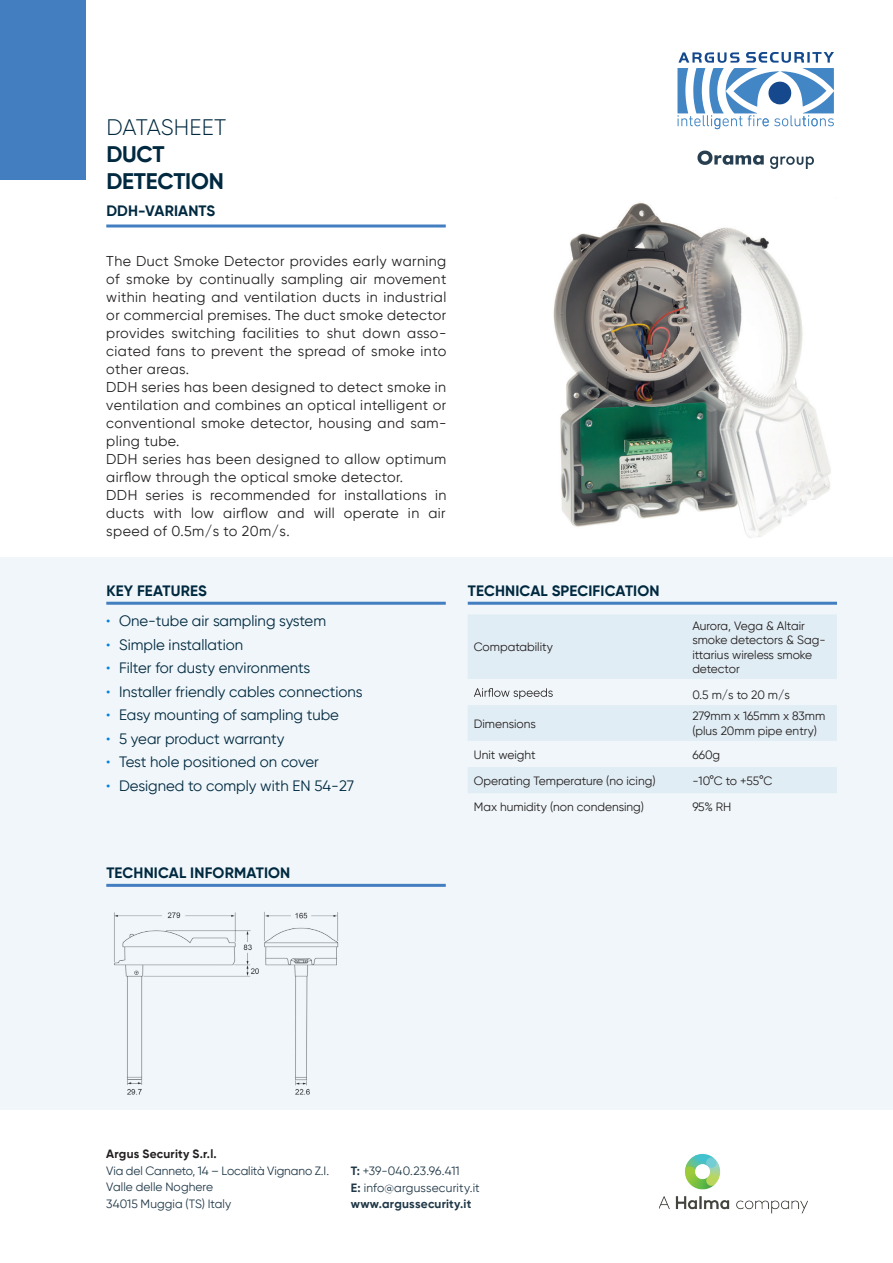
<style>
.page{position:relative;width:893px;height:1263px;background:#fff}
.page>*{position:absolute;margin:0;border:0;box-sizing:border-box;transform-origin:0 0}
.t1{font:700 22.5px/27px "Gilroy";letter-spacing:-.01em;color:#002940}
.t2{font:300 22.5px "Gilroy";color:#002940}
.t3{font:15px "Gilroy";color:#002940}
.t4{font:700 15px "Gilroy";letter-spacing:.01em;color:#002940}
.t5{font:14.25px/18px "Gilroy";letter-spacing:.03em;color:#231f20}
.t6{font:12px/14.4px "Gilroy";color:#231f20}
.t7{font:12px/16.5px "Gilroy";letter-spacing:.005em;color:#1f3746}
.t8{font:700 12px "Gilroy";letter-spacing:.015em;color:#231f20}
.s1{font-size:14.25px;color:#007fe1}
.s2{font-weight:700}
</style>
<div class="page">
<div style="left:0;top:0;width:85px;height:179px;background:#437ec1"></div>
<hr style="left:106px;top:224px;width:340px;height:3px;background:#437ec1">
<div style="left:0;top:557px;width:893px;height:553px;background:#f0f6f9"></div>
<img style="left:659px;top:1153px;width:149px;height:61px">
<hr style="left:106px;top:602px;width:340px;height:3px;background:#437ec1">
<hr style="left:468px;top:602px;width:369px;height:3px;background:#437ec1">
<hr style="left:106px;top:884px;width:340px;height:3px;background:#437ec1">
<svg style="left:697px;top:151px;width:67px;height:14px"></svg>
<svg style="left:770px;top:156px;width:44px;height:13px"></svg>
<svg style="left:677px;top:52px;width:157px;height:77px"></svg>
<svg style="left:468px;top:615px;width:369px;height:178px;fill:#e1edf4"></svg>
<svg style="left:474px;top:688px;width:79px;height:11px"></svg>
<img style="left:553px;top:202px;width:278px;height:336px">
<img style="left:114px;top:911px;width:225px;height:184px">
<h1 class="t2" style="left:106px;top:113px;width:121px">DATASHEET</h1>
<h1 class="t1" style="left:106px;top:140px;width:119px">DUCT<br>DETECTION</h1>
<p class="t4" style="left:106px;top:201px;width:110px">DDH-VARIANTS</p>
<p class="t5" style="left:106px;top:252px;width:342px">The Duct Smoke Detector provides early warning of smoke by continually sampling air movement within heating and ventilation ducts in industrial or commercial premises. The duct smoke detector provides switching facilities to shut down asso&shy;ciated fans to prevent the spread of smoke into other areas.<br>DDH series has been designed to detect smoke in ventilation and combines an optical intelligent or conventional smoke detector, housing and sam&shy;pling tube.<br>DDH series has been designed to allow optimum airflow through the optical smoke detector.<br>DDH series is recommended for installations in ducts with low airflow and will operate in air speed of 0.5m/s to 20m/s.</p>
<p class="t4" style="left:106px;top:582px;width:102px">KEY FEATURES</p>
<p class="t4" style="left:468px;top:582px;width:193px">TECHNICAL SPECIFICATION</p>
<p class="t3" style="left:106px;top:612px;width:221px"><span class="s1">•</span> One-tube air sampling system</p>
<p class="t3" style="left:106px;top:635px;width:138px"><span class="s1">•</span> Simple installation</p>
<p class="t3" style="left:106px;top:659px;width:205px"><span class="s1">•</span> Filter for dusty environments</p>
<p class="t3" style="left:106px;top:682px;width:258px"><span class="s1">•</span> Installer friendly cables connections</p>
<p class="t3" style="left:106px;top:706px;width:234px"><span class="s1">•</span> Easy mounting of sampling tube</p>
<p class="t3" style="left:106px;top:729px;width:180px"><span class="s1">•</span> 5 year product warranty</p>
<p class="t3" style="left:106px;top:753px;width:214px"><span class="s1">•</span> Test hole positioned on cover</p>
<p class="t3" style="left:106px;top:776px;width:249px"><span class="s1">•</span> Designed to comply with EN 54-27</p>
<p class="t4" style="left:106px;top:864px;width:185px">TECHNICAL INFORMATION</p>
<p class="t6" style="left:474px;top:640px;width:81px">Compatability</p>
<p class="t6" style="left:692px;top:618px;width:135px">Aurora, Vega &amp; Altair smoke detectors &amp; Sag&shy;ittarius wireless smoke detector</p>
<p class="t6" style="left:692px;top:688px;width:99px">0.5 m/s to 20 m/s</p>
<p class="t6" style="left:474px;top:716px;width:64px">Dimensions</p>
<p class="t6" style="left:692px;top:709px;width:134px">279mm x 165mm x 83mm (plus 20mm pipe entry)</p>
<p class="t6" style="left:474px;top:747px;width:63px">Unit weight</p>
<p class="t6" style="left:692px;top:747px;width:29px">660g</p>
<p class="t6" style="left:474px;top:773px;width:183px">Operating Temperature (no icing)</p>
<p class="t6" style="left:692px;top:773px;width:82px">-10°C to +55°C</p>
<p class="t6" style="left:474px;top:799px;width:172px">Max humidity (non condensing)</p>
<p class="t6" style="left:692px;top:799px;width:41px">95% RH</p>
<p class="t8" style="left:106px;top:1146px;width:112px">Argus Security S.r.l.</p>
<p class="t7" style="left:106px;top:1162px;width:224px">Via del Canneto, 14 – Località Vignano Z.I.<br>Valle delle Noghere<br>34015 Muggia (TS) Italy</p>
<p class="t7" style="left:351px;top:1163px;width:130px"><span class="s2">T:</span> +39-040.23.96.411<br><span class="s2">E:</span> info@argussecurity.it <span class="s2">www.argussecurity.it</span></p>
</div>
